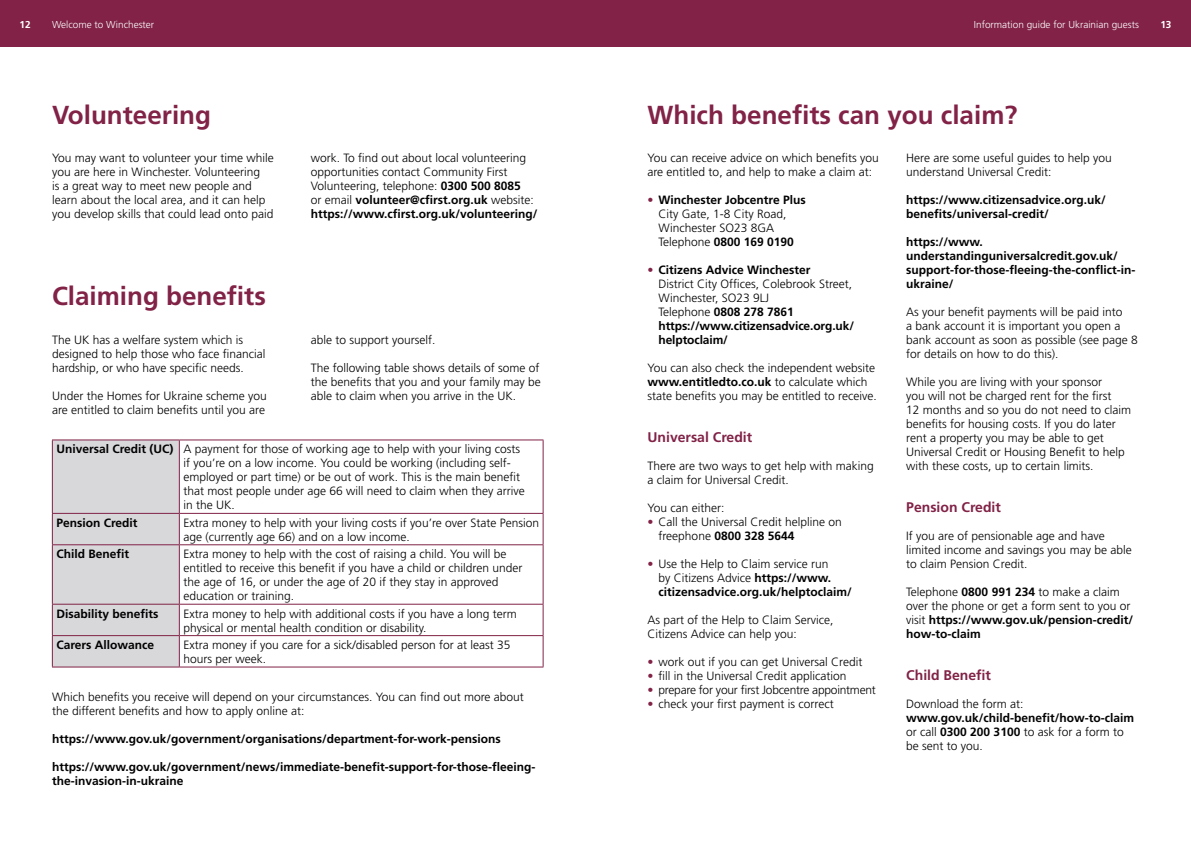
<style>
.page{position:relative;width:1191px;height:842px;background:#fff}
.page>*{position:absolute;margin:0;border:0;box-sizing:border-box;transform-origin:0 0}
.t1{font:700 26px "Frutiger";color:#812246}
.t2{font:700 14px "Frutiger";color:#812246}
.t3{font:300 12px/14px "Frutiger";color:#000}
.t4{font:700 12px/14px "Frutiger";color:#000}
.t5{font:300 12px "Frutiger";letter-spacing:-.02em;color:#000}
.t6{font:300 10px "Frutiger";color:#fff}
.t7{font:700 10px "Frutiger";color:#fff}
.s1{font-weight:700}
.s2{font-weight:700;color:#812246}
.s3{color:#812246}
.s4{font-weight:300}
</style>
<div class="page">
<div style="left:0;top:0;width:1191px;height:47px;background:#812246"></div>
<div style="left:53px;top:441px;width:126px;height:226px;background:#d8d8db"></div>
<hr style="left:52px;top:440px;width:127px;height:1px;background:#812246">
<hr style="left:52px;top:440px;width:1px;height:73px;background:#812246">
<hr style="left:179px;top:440px;width:364px;height:1px;background:#812246">
<hr style="left:179px;top:440px;width:1px;height:73px;background:#812246">
<hr style="left:543px;top:440px;width:1px;height:73px;background:#812246">
<hr style="left:52px;top:513px;width:127px;height:1px;background:#812246">
<hr style="left:52px;top:514px;width:1px;height:30px;background:#812246">
<hr style="left:179px;top:513px;width:364px;height:1px;background:#812246">
<hr style="left:179px;top:514px;width:1px;height:30px;background:#812246">
<hr style="left:543px;top:514px;width:1px;height:30px;background:#812246">
<hr style="left:52px;top:544px;width:127px;height:1px;background:#812246">
<hr style="left:52px;top:545px;width:1px;height:59px;background:#812246">
<hr style="left:179px;top:544px;width:364px;height:1px;background:#812246">
<hr style="left:179px;top:545px;width:1px;height:59px;background:#812246">
<hr style="left:543px;top:545px;width:1px;height:59px;background:#812246">
<hr style="left:52px;top:604px;width:127px;height:1px;background:#812246">
<hr style="left:52px;top:604px;width:1px;height:31px;background:#812246">
<hr style="left:179px;top:604px;width:364px;height:1px;background:#812246">
<hr style="left:179px;top:604px;width:1px;height:31px;background:#812246">
<hr style="left:543px;top:604px;width:1px;height:31px;background:#812246">
<hr style="left:52px;top:635px;width:127px;height:1px;background:#812246">
<hr style="left:52px;top:636px;width:1px;height:31px;background:#812246">
<hr style="left:179px;top:635px;width:364px;height:1px;background:#812246">
<hr style="left:179px;top:636px;width:1px;height:31px;background:#812246">
<hr style="left:543px;top:636px;width:1px;height:31px;background:#812246">
<hr style="left:52px;top:667px;width:127px;height:1px;background:#812246">
<hr style="left:179px;top:667px;width:364px;height:1px;background:#812246">
<p class="t7" style="left:20px;top:19px;width:13px">12</p>
<p class="t6" style="left:52px;top:19px;width:104px">Welcome to Winchester</p>
<p class="t6" style="left:974px;top:19px;width:167px">Information guide for Ukrainian guests</p>
<p class="t7" style="left:1160px;top:19px;width:13px">13</p>
<h1 class="t1" style="left:52px;top:99px;width:160px">Volunteering</h1>
<h1 class="t1" style="left:647px;top:99px;width:371px">Which benefits can you claim?</h1>
<p class="t3" style="left:52px;top:151px;width:223px">You may want to volunteer your time while you are here in Winchester. Volunteering<br>is a great way to meet new people and learn about the local area, and it can help you develop skills that could lead onto paid</p>
<p class="t3" style="left:311px;top:151px;width:228px">work. To find out about local volunteering opportunities contact Community First Volunteering, telephone: <span class="s1">0300 500 8085<br></span>or email <span class="s1">volunteer@cfirst.org.uk</span> website: <span class="s1">https://www.cfirst.org.uk/volunteering/</span></p>
<h1 class="t1" style="left:52px;top:281px;width:215px">Claiming benefits</h1>
<p class="t3" style="left:52px;top:333px;width:215px">The UK has a welfare system which is designed to help those who face financial hardship, or who have specific needs.</p>
<p class="t3" style="left:52px;top:389px;width:216px">Under the Homes for Ukraine scheme you are entitled to claim benefits until you are</p>
<p class="t3" style="left:311px;top:333px;width:126px">able to support yourself.</p>
<p class="t3" style="left:311px;top:361px;width:232px;text-align:justify">The following table shows details of some of the benefits that you and your family may be able to claim when you arrive in the UK.</p>
<p class="t3" style="left:183px;top:442px;width:343px;text-indent:-127px"><span class="s1">Universal Credit (UC)</span> A payment for those of working age to help with your living costs if you’re on a low income. You could be working (including self&shy;employed or part time) or be out of work. This is the main benefit that most people under age 66 will need to claim when they arrive in the UK.</p>
<p class="t4" style="left:56px;top:515px;width:83px">Pension Credit</p>
<p class="t3" style="left:183px;top:516px;width:357px">Extra money to help with your living costs if you’re over State Pension age (currently age 66) and on a low income.</p>
<p class="t4" style="left:56px;top:547px;width:74px">Child Benefit</p>
<p class="t3" style="left:183px;top:547px;width:340px">Extra money to help with the cost of raising a child. You will be entitled to receive this benefit if you have a child or children under the age of 16, or under the age of 20 if they stay in approved education or training.</p>
<p class="t4" style="left:56px;top:606px;width:104px">Disability benefits</p>
<p class="t3" style="left:183px;top:606px;width:335px">Extra money to help with additional costs if you have a long term physical or mental health condition or disability.</p>
<p class="t4" style="left:56px;top:638px;width:99px">Carers Allowance</p>
<p class="t3" style="left:183px;top:638px;width:329px">Extra money if you care for a sick/disabled person for at least 35 hours per week.</p>
<p class="t3" style="left:52px;top:690px;width:473px">Which benefits you receive will depend on your circumstances. You can find out more about the different benefits and how to apply online at:</p>
<p class="t4" style="left:52px;top:732px;width:450px">https://www.gov.uk/government/organisations/department-for-work-pensions</p>
<p class="t4" style="left:52px;top:760px;width:485px">https://www.gov.uk/government/news/immediate-benefit-support-for-those-fleeing&shy;the-invasion-in-ukraine</p>
<p class="t3" style="left:647px;top:151px;width:233px">You can receive advice on which benefits you are entitled to, and help to make a claim at:</p>
<p class="t3" style="left:658px;top:193px;width:149px;text-indent:-11px"><span class="s2">•</span> <span class="s1">Winchester Jobcentre Plus<br></span>City Gate, 1-8 City Road,<br>Winchester SO23 8GA<br>Telephone <span class="s1">0800 169 0190</span></p>
<p class="t4" style="left:658px;top:263px;width:197px;text-indent:-11px"><span class="s3">•</span> Citizens Advice Winchester<br><span class="s4">District City Offices, Colebrook Street,<br>Winchester, SO23 9LJ<br>Telephone</span> 0808 278 7861 https://www.citizensadvice.org.uk/ helptoclaim/</p>
<p class="t3" style="left:647px;top:361px;width:231px">You can also check the independent website <span class="s1">www.entitledto.co.uk</span> to calculate which state benefits you may be entitled to receive.</p>
<p class="t2" style="left:647px;top:429px;width:106px">Universal Credit</p>
<p class="t3" style="left:647px;top:459px;width:228px">There are two ways to get help with making a claim for Universal Credit.</p>
<p class="t3" style="left:647px;top:501px;width:78px">You can either:</p>
<p class="t3" style="left:658px;top:515px;width:185px;text-indent:-11px"><span class="s2">•</span> Call the Universal Credit helpline on freephone <span class="s1">0800 328 5644</span></p>
<p class="t4" style="left:658px;top:557px;width:195px;text-indent:-11px"><span class="s3">•</span> <span class="s4">Use the Help to Claim service run<br>by Citizens Advice</span> https://www. citizensadvice.org.uk/helptoclaim/</p>
<p class="t3" style="left:647px;top:613px;width:188px">As part of the Help to Claim Service,<br>Citizens Advice can help you:</p>
<p class="t3" style="left:647px;top:655px;width:216px"><span class="s2">•</span> work out if you can get Universal Credit</p>
<p class="t3" style="left:647px;top:669px;width:200px"><span class="s2">•</span> fill in the Universal Credit application</p>
<p class="t5" style="left:647px;top:683px;width:230px"><span class="s2">•</span> prepare for your first Jobcentre appointment</p>
<p class="t3" style="left:647px;top:697px;width:188px"><span class="s2">•</span> check your first payment is correct</p>
<p class="t3" style="left:906px;top:151px;width:207px">Here are some useful guides to help you understand Universal Credit:</p>
<p class="t4" style="left:906px;top:193px;width:201px">https://www.citizensadvice.org.uk/ benefits/universal-credit/</p>
<p class="t4" style="left:906px;top:235px;width:231px">https://www. understandinguniversalcredit.gov.uk/ support-for-those-fleeing-the-conflict-in&shy;ukraine/</p>
<p class="t3" style="left:906px;top:305px;width:233px">As your benefit payments will be paid into<br>a bank account it is important you open a bank account as soon as possible (see page 8 for details on how to do this).</p>
<p class="t3" style="left:906px;top:375px;width:226px">While you are living with your sponsor<br>you will not be charged rent for the first<br>12 months and so you do not need to claim benefits for housing costs. If you do later rent a property you may be able to get Universal Credit or Housing Benefit to help with these costs, up to certain limits.</p>
<p class="t2" style="left:906px;top:499px;width:96px">Pension Credit</p>
<p class="t3" style="left:906px;top:529px;width:227px">If you are of pensionable age and have limited income and savings you may be able to claim Pension Credit.</p>
<p class="t3" style="left:906px;top:585px;width:228px">Telephone <span class="s1">0800 991 234</span> to make a claim over the phone or get a form sent to you or visit <span class="s1">https://www.gov.uk/pension-credit/ how-to-claim</span></p>
<p class="t2" style="left:906px;top:667px;width:86px">Child Benefit</p>
<p class="t3" style="left:906px;top:697px;width:119px">Download the form at:</p>
<p class="t4" style="left:906px;top:711px;width:229px">www.gov.uk/child-benefit/how-to-claim <span class="s4">or call</span> 0300 200 3100 <span class="s4">to ask for a form to be sent to you.</span></p>
</div>
